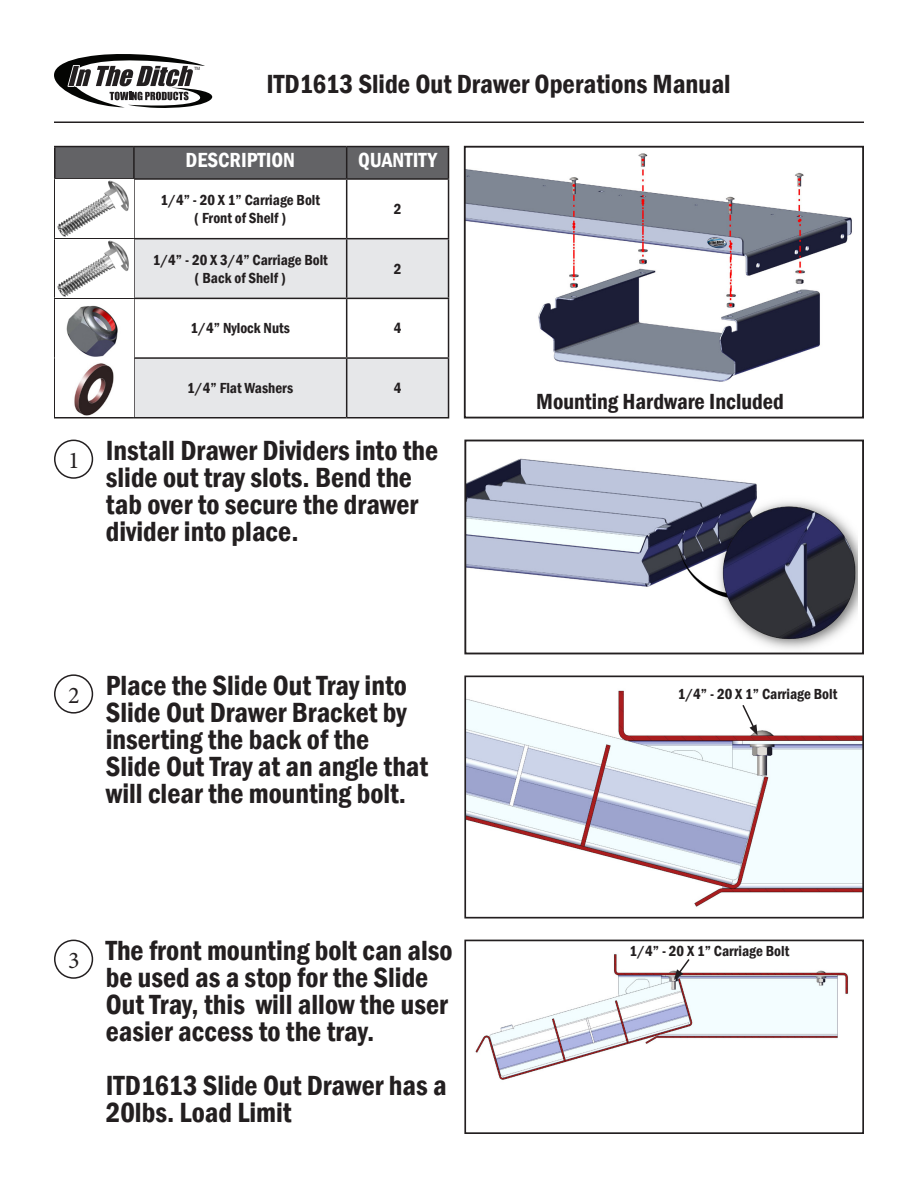
<style>
.page{position:relative;width:918px;height:1188px;background:#fff}
.page>*{position:absolute;margin:0;border:0;box-sizing:border-box;transform-origin:0 0}
.Main_Body{font:600 condensed 28.5px/27px "Franklin Gothic";color:#231f20}
.t1{font:600 condensed 27px "Franklin Gothic";color:#231f20}
.t2{font:24px "Minion Pro";color:#231f20}
.Main_Body-2{font:600 condensed 22.5px "Franklin Gothic";color:#231f20}
.Main_Header{font:600 condensed 21px "Franklin Gothic";color:#fff}
.Main_Body-3{font:600 condensed 15px "Franklin Gothic";color:#231f20}
.t3{font:4.35px "Arial";color:#231f20}
</style>
<div class="page">
<hr style="left:54px;top:122px;width:810px;height:1px;background:#231f20">
<svg style="left:54px;top:54px;width:159px;height:54px"></svg>
<img style="left:467px;top:458px;width:390px;height:191px">
<div style="left:464px;top:440px;width:400px;height:214px;border:2px solid #231f20"></div>
<img style="left:467px;top:690px;width:394px;height:217px">
<div style="left:464px;top:676px;width:400px;height:243px;border:2px solid #231f20"></div>
<img style="left:475px;top:954px;width:374px;height:126px">
<div style="left:464px;top:940px;width:400px;height:194px;border:2px solid #231f20"></div>
<img style="left:467px;top:153px;width:385px;height:229px">
<div style="left:464px;top:146px;width:400px;height:272px;border:2px solid #231f20"></div>
<div style="left:56px;top:147px;width:392px;height:31px;background:#636366"></div>
<svg style="left:135px;top:239px;width:313px;height:178px"></svg>
<hr style="left:54px;top:146px;width:80px;height:1px;background:#231f20">
<hr style="left:54px;top:147px;width:2px;height:31px;background:#231f20">
<hr style="left:134px;top:146px;width:213px;height:1px;background:#231f20">
<hr style="left:133px;top:147px;width:2px;height:31px;background:#231f20">
<hr style="left:347px;top:146px;width:102px;height:1px;background:#231f20">
<hr style="left:346px;top:147px;width:1px;height:31px;background:#231f20">
<hr style="left:448px;top:147px;width:1px;height:31px;background:#231f20">
<hr style="left:54px;top:178px;width:80px;height:2px;background:#231f20">
<hr style="left:54px;top:180px;width:2px;height:58px;background:#231f20">
<hr style="left:134px;top:178px;width:213px;height:2px;background:#231f20">
<hr style="left:133px;top:180px;width:2px;height:58px;background:#231f20">
<hr style="left:347px;top:178px;width:102px;height:2px;background:#231f20">
<hr style="left:346px;top:180px;width:1px;height:58px;background:#231f20">
<hr style="left:448px;top:180px;width:1px;height:58px;background:#231f20">
<hr style="left:54px;top:238px;width:80px;height:1px;background:#231f20">
<hr style="left:54px;top:239px;width:2px;height:59px;background:#231f20">
<hr style="left:134px;top:238px;width:213px;height:1px;background:#231f20">
<hr style="left:133px;top:239px;width:2px;height:59px;background:#231f20">
<hr style="left:347px;top:238px;width:102px;height:1px;background:#231f20">
<hr style="left:346px;top:239px;width:1px;height:59px;background:#231f20">
<hr style="left:448px;top:239px;width:1px;height:59px;background:#231f20">
<hr style="left:54px;top:298px;width:80px;height:1px;background:#231f20">
<hr style="left:54px;top:299px;width:2px;height:58px;background:#231f20">
<hr style="left:134px;top:298px;width:213px;height:1px;background:#231f20">
<hr style="left:133px;top:299px;width:2px;height:58px;background:#231f20">
<hr style="left:347px;top:298px;width:102px;height:1px;background:#231f20">
<hr style="left:346px;top:299px;width:1px;height:58px;background:#231f20">
<hr style="left:448px;top:299px;width:1px;height:58px;background:#231f20">
<hr style="left:54px;top:357px;width:80px;height:2px;background:#231f20">
<hr style="left:54px;top:359px;width:2px;height:58px;background:#231f20">
<hr style="left:134px;top:357px;width:213px;height:2px;background:#231f20">
<hr style="left:133px;top:359px;width:2px;height:58px;background:#231f20">
<hr style="left:347px;top:357px;width:102px;height:2px;background:#231f20">
<hr style="left:346px;top:359px;width:1px;height:58px;background:#231f20">
<hr style="left:448px;top:359px;width:1px;height:58px;background:#231f20">
<hr style="left:54px;top:417px;width:80px;height:1px;background:#231f20">
<hr style="left:134px;top:417px;width:213px;height:1px;background:#231f20">
<hr style="left:347px;top:417px;width:102px;height:1px;background:#231f20">
<img style="left:57px;top:180px;width:72px;height:177px">
<img style="left:55px;top:359px;width:59px;height:58px">
<div style="left:54px;top:440px;width:39px;height:39px;border:2px solid #231f20;border-radius:50%"></div>
<div style="left:54px;top:674px;width:39px;height:40px;border:2px solid #231f20;border-radius:50%"></div>
<div style="left:54px;top:940px;width:39px;height:39px;border:2px solid #231f20;border-radius:50%"></div>
<svg style="left:741px;top:703px;width:17px;height:32px"></svg>
<svg style="left:674px;top:957px;width:17px;height:23px"></svg>
<p class="t2" style="left:68px;top:444px;width:13px">1</p>
<p class="t3" style="left:194px;top:65px;width:8px">TM</p>
<p class="t1" style="left:266px;top:66px;width:466px">ITD1613 Slide Out Drawer Operations Manual</p>
<p class="Main_Header" style="left:186px;top:146px;width:111px">DESCRIPTION</p>
<p class="Main_Header" style="left:358px;top:146px;width:81px">QUANTITY</p>
<p class="Main_Body-3" style="left:160px;top:190px;width:161px">1/4” - 20 X 1” Carriage Bolt</p>
<p class="Main_Body-3" style="left:194px;top:208px;width:94px">( Front of Shelf )</p>
<p class="Main_Body-3" style="left:394px;top:199px;width:9px">2</p>
<p class="Main_Body-3" style="left:153px;top:250px;width:177px">1/4” - 20 X 3/4” Carriage Bolt</p>
<p class="Main_Body-3" style="left:195px;top:268px;width:93px">( Back of Shelf )</p>
<p class="Main_Body-3" style="left:394px;top:259px;width:9px">2</p>
<p class="Main_Body-3" style="left:191px;top:318px;width:101px">1/4” Nylock Nuts</p>
<p class="Main_Body-3" style="left:394px;top:318px;width:9px">4</p>
<p class="Main_Body-3" style="left:187px;top:378px;width:107px">1/4” Flat Washers</p>
<p class="Main_Body-3" style="left:394px;top:378px;width:9px">4</p>
<p class="Main_Body" style="left:106px;top:436px;width:334px">Install Drawer Dividers into the slide out tray slots. Bend the tab over to secure the drawer divider into place.</p>
<p class="Main_Body-2" style="left:536px;top:386px;width:249px">Mounting Hardware Included</p>
<p class="t2" style="left:68px;top:679px;width:13px">2</p>
<p class="Main_Body" style="left:106px;top:672px;width:303px;text-align:justify">Place the Slide Out Tray into Slide Out Drawer Bracket by inserting the back of the</p>
<p class="Main_Body" style="left:106px;top:753px;width:324px">Slide Out Tray at an angle that will clear the mounting bolt.</p>
<p class="Main_Body-3" style="left:678px;top:684px;width:161px">1/4” - 20 X 1” Carriage Bolt</p>
<p class="t2" style="left:68px;top:944px;width:13px">3</p>
<p class="Main_Body" style="left:106px;top:936px;width:348px">The front mounting bolt can also be used as a stop for the Slide<br>Out Tray, this will allow the user easier access to the tray.</p>
<p class="Main_Body" style="left:106px;top:1071px;width:342px">ITD1613 Slide Out Drawer has a</p>
<p class="Main_Body" style="left:106px;top:1098px;width:187px">20lbs. Load Limit</p>
<p class="Main_Body-3" style="left:630px;top:941px;width:161px">1/4” - 20 X 1” Carriage Bolt</p>
</div>
